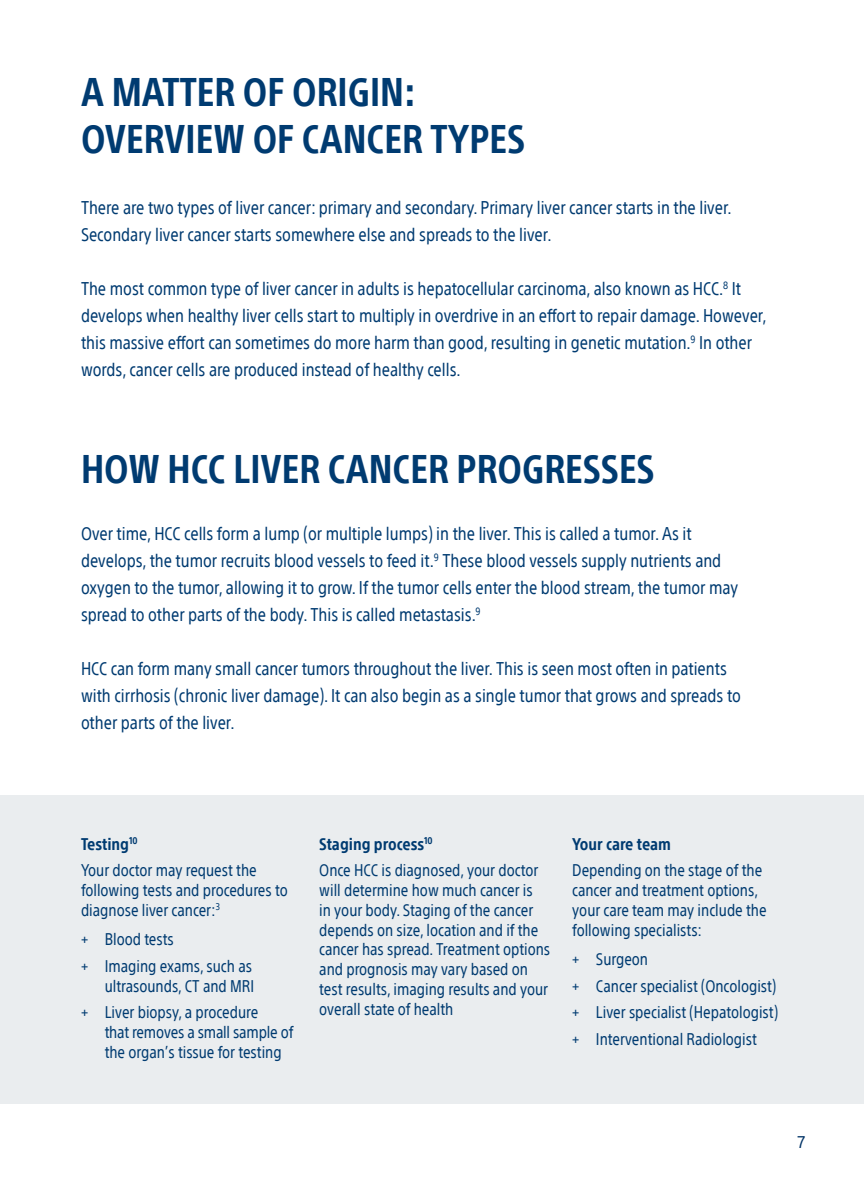
<style>
.page{position:relative;width:864px;height:1188px;background:#fff}
.page>*{position:absolute;margin:0;border:0;box-sizing:border-box;transform-origin:0 0}
.t1{font:700 condensed 39px/46.8px "SST";color:#003b71}
.t2{font:condensed 18px/27px "SST";color:#003b71}
.t3{font:condensed 16.5px/19.8px "SST";color:#003b71}
.t4{font:700 condensed 16.5px "SST";color:#003b71}
.t5{font:16.5px "SST";color:#036}
</style>
<div class="page">
<div style="left:0;top:795px;width:864px;height:308px;background:#eaedef"></div>
<p class="t1" style="left:81px;top:68px;width:446px">A MATTER OF ORIGIN:<br>OVERVIEW OF CANCER TYPES</p>
<p class="t2" style="left:81px;top:194px;width:652px">There are two types of liver cancer: primary and secondary. Primary liver cancer starts in the liver.<br>Secondary liver cancer starts somewhere else and spreads to the liver.</p>
<p class="t2" style="left:81px;top:275px;width:687px">The most common type of liver cancer in adults is hepatocellular carcinoma, also known as HCC.<sup>8</sup> It develops when healthy liver cells start to multiply in overdrive in an effort to repair damage. However, this massive effort can sometimes do more harm than good, resulting in genetic mutation.<sup>9</sup> In other words, cancer cells are produced instead of healthy cells.</p>
<p class="t1" style="left:81px;top:445px;width:575px">HOW HCC LIVER CANCER PROGRESSES</p>
<p class="t2" style="left:81px;top:520px;width:659px">Over time, HCC cells form a lump (or multiple lumps) in the liver. This is called a tumor. As it develops, the tumor recruits blood vessels to feed it.<sup>9</sup> These blood vessels supply nutrients and oxygen to the tumor, allowing it to grow. If the tumor cells enter the blood stream, the tumor may spread to other parts of the body. This is called metastasis.<sup>9</sup></p>
<p class="t2" style="left:81px;top:655px;width:661px">HCC can form many small cancer tumors throughout the liver. This is seen most often in patients with cirrhosis (chronic liver damage). It can also begin as a single tumor that grows and spreads to other parts of the liver.</p>
<p class="t4" style="left:81px;top:834px;width:58px">Testing<sup>10</sup></p>
<p class="t3" style="left:81px;top:860px;width:208px">Your doctor may request the following tests and procedures to diagnose liver cancer:<sup>3</sup></p>
<p class="t3" style="left:81px;top:929px;width:94px">+ Blood tests</p>
<p class="t3" style="left:81px;top:956px;width:175px;text-align:right">+ Imaging exams, such as ultrasounds, CT and MRI</p>
<p class="t3" style="left:105px;top:1002px;width:190px;text-indent:-24px">+ Liver biopsy, a procedure<br>that removes a small sample of the organ’s tissue for testing</p>
<p class="t4" style="left:319px;top:834px;width:115px">Staging process<sup>10</sup></p>
<p class="t3" style="left:319px;top:860px;width:232px">Once HCC is diagnosed, your doctor will determine how much cancer is<br>in your body. Staging of the cancer depends on size, location and if the cancer has spread. Treatment options and prognosis may vary based on test results, imaging results and your overall state of health</p>
<p class="t4" style="left:572px;top:834px;width:100px">Your care team</p>
<p class="t3" style="left:572px;top:860px;width:196px">Depending on the stage of the cancer and treatment options, your care team may include the following specialists:</p>
<p class="t3" style="left:572px;top:949px;width:77px">+ Surgeon</p>
<p class="t3" style="left:572px;top:976px;width:206px">+ Cancer specialist (Oncologist)</p>
<p class="t3" style="left:572px;top:1002px;width:207px">+ Liver specialist (Hepatologist)</p>
<p class="t3" style="left:572px;top:1029px;width:186px">+ Interventional Radiologist</p>
<p class="t5" style="left:797px;top:1133px;width:10px">7</p>
</div>
